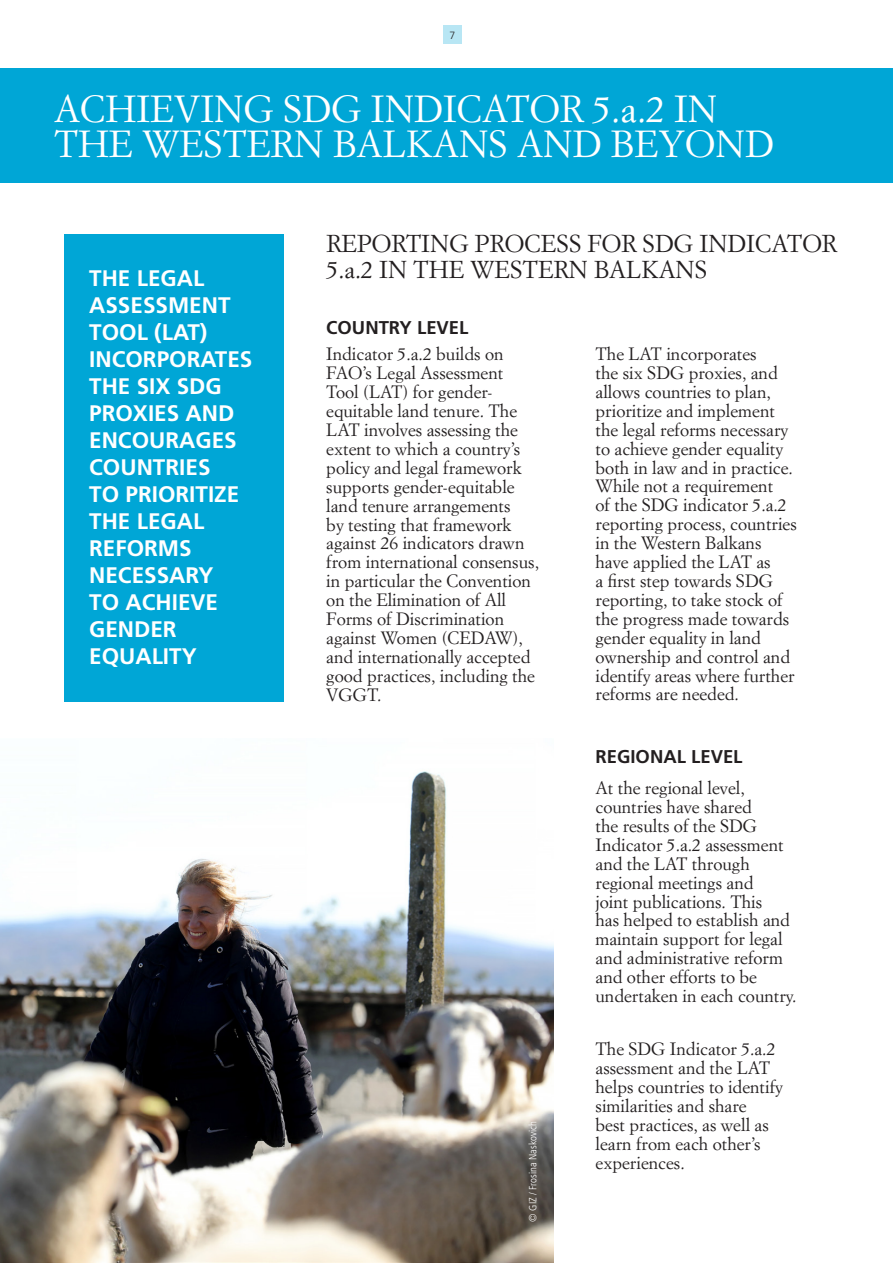
<style>
.page{position:relative;width:893px;height:1263px;background:#fff}
.page>*{position:absolute;margin:0;border:0;box-sizing:border-box;transform-origin:0 0}
.t1{font:37.2px/35.1px "Simoncini Garamond Std";color:#fff}
.t2{font:24px/25.5px "Simoncini Garamond Std";color:#231f20}
.t3{font:700 22.5px/27px "Frutiger LT Std";color:#fff}
.t4{font:700 18.45px "Frutiger LT Std";color:#231f20}
.t5{font:17.55px/18.9px "Simoncini Garamond Std";color:#231f20}
.t6{font:300 condensed 10.5px "Frutiger LT Std";color:#fff}
.t7{font:300 10.5px "Frutiger LT Std";color:#231f20}
</style>
<div class="page">
<img style="left:0;top:771px;width:554px;height:492px">
<div style="left:0;top:68px;width:893px;height:115px;background:#00a6d6"></div>
<div style="left:64px;top:234px;width:219px;height:468px;background:#00a6d6"></div>
<div style="left:443px;top:26px;width:18px;height:18px;background:#b8e6f4"></div>
<p class="t7" style="left:449px;top:29px;width:7px">7</p>
<p class="t1" style="left:54px;top:91px;width:721px">ACHIEVING SDG INDICATOR 5.a.2 IN<br>THE WESTERN BALKANS AND BEYOND</p>
<p class="t3" style="left:89px;top:265px;width:165px">THE LEGAL<br>ASSESSMENT<br>TOOL (LAT)<br>INCORPORATES<br>THE SIX SDG<br>PROXIES AND<br>ENCOURAGES<br>COUNTRIES<br>TO PRIORITIZE<br>THE LEGAL<br>REFORMS<br>NECESSARY<br>TO ACHIEVE<br>GENDER<br>EQUALITY</p>
<p class="t2" style="left:326px;top:231px;width:512px">REPORTING PROCESS FOR SDG INDICATOR<br>5.a.2 IN THE WESTERN BALKANS</p>
<p class="t4" style="left:326px;top:317px;width:144px">COUNTRY LEVEL</p>
<p class="t5" style="left:326px;top:344px;width:214px">Indicator 5.a.2 builds on<br>FAO’s Legal Assessment<br>Tool (LAT) for gender&shy;equitable land tenure. The<br>LAT involves assessing the extent to which a country’s policy and legal framework supports gender-equitable land tenure arrangements<br>by testing that framework against 26 indicators drawn from international consensus, in particular the Convention on the Elimination of All<br>Forms of Discrimination against Women (CEDAW), and internationally accepted good practices, including the<br>VGGT.</p>
<p class="t6" style="left:527px;top:1221px;width:102px;rotate:-90deg">© GIZ / Frosina Naskovich</p>
<p class="t5" style="left:595px;top:344px;width:203px">The LAT incorporates<br>the six SDG proxies, and allows countries to plan, prioritize and implement the legal reforms necessary to achieve gender equality both in law and in practice.<br>While not a requirement<br>of the SDG indicator 5.a.2 reporting process, countries in the Western Balkans have applied the LAT as<br>a first step towards SDG reporting, to take stock of the progress made towards gender equality in land ownership and control and identify areas where further reforms are needed.</p>
<p class="t4" style="left:595px;top:746px;width:148px">REGIONAL LEVEL</p>
<p class="t5" style="left:595px;top:778px;width:202px">At the regional level, countries have shared<br>the results of the SDG<br>Indicator 5.a.2 assessment and the LAT through regional meetings and<br>joint publications. This<br>has helped to establish and maintain support for legal and administrative reform and other efforts to be undertaken in each country.</p>
<p class="t5" style="left:595px;top:1039px;width:189px">The SDG Indicator 5.a.2 assessment and the LAT helps countries to identify similarities and share<br>best practices, as well as learn from each other’s experiences.</p>
</div>
